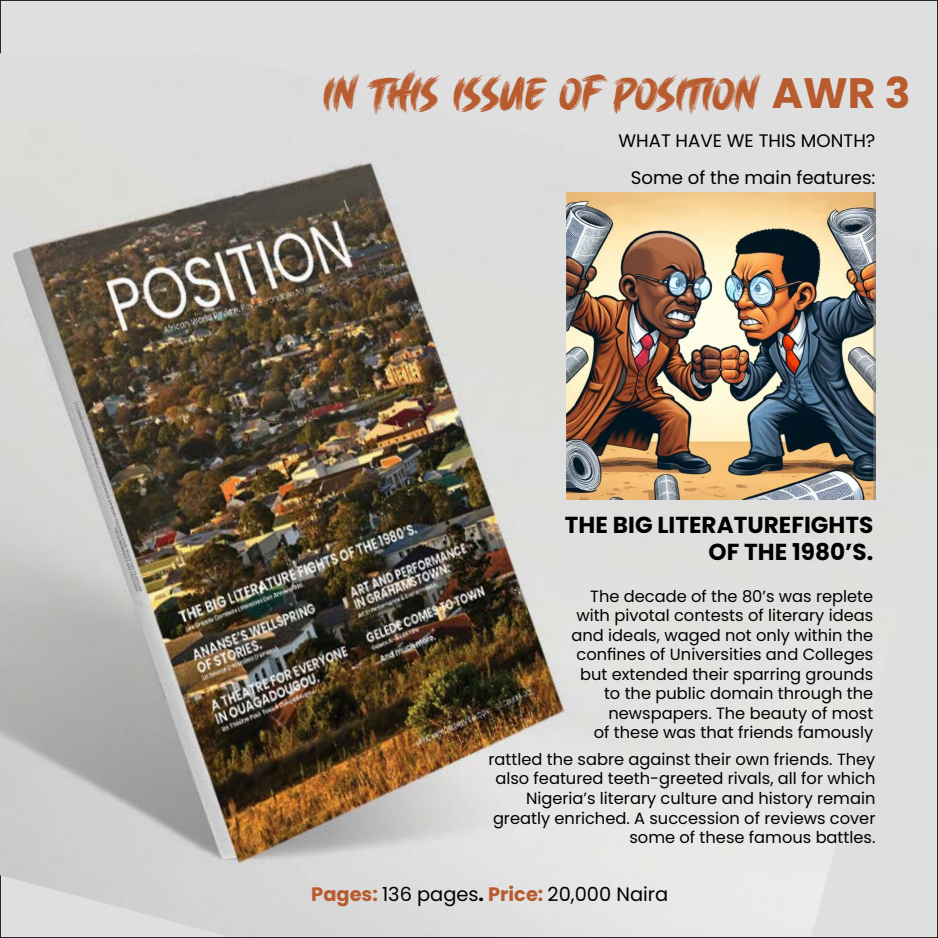
<style>
.page{position:relative;width:938px;height:938px;background:#fff}
.page>*{position:absolute;margin:0;border:0;box-sizing:border-box;transform-origin:0 0}
.t1{font:700 42.5px "Poppins";color:#b85b2e}
.t2{font:700 23.12px/27.8px "Poppins";color:#000;text-align:right}
.t3{font:22.5px "Brush King";color:#b85b2e}
.t4{font:19.38px "Poppins";color:#000}
.t5{font:18.12px "Poppins";color:#000}
.t6{font:16.25px/19.5px "Poppins";color:#000;text-align:right}
.s1{font-weight:700;color:#b85b2e}
.s2{font-weight:700}
</style>
<div class="page">
<div style="left:0;top:0;width:937px;height:937px;background:#dfdfdf"></div>
<img style="left:0;top:53px;width:876px;height:883px">
<img style="left:566px;top:192px;width:309px;height:307px">
<h3 class="t3" style="left:323px;top:81px;width:436px">IN THIS ISSUE OF POSITION</h3>
<p class="t5" style="left:618px;top:130px;width:258px">WHAT HAVE WE THIS MONTH?</p>
<h1 class="t1" style="left:771px;top:68px;width:140px">AWR 3</h1>
<p class="t5" style="left:631px;top:167px;width:246px">Some of the main features:</p>
<h2 class="t2" style="left:565px;top:511px;width:310px">THE BIG LITERATUREFIGHTS<br>OF THE 1980’S.</h2>
<p class="t6" style="left:571px;top:586px;width:303px">The decade of the 80’s was replete with pivotal contests of literary ideas and ideals, waged not only within the confines of Universities and Colleges but extended their sparring grounds to the public domain through the newspapers. The beauty of most<br>of these was that friends famously</p>
<p class="t6" style="left:488px;top:749px;width:388px">rattled the sabre against their own friends. They also featured teeth-greeted rivals, all for which Nigeria’s literary culture and history remain greatly enriched. A succession of reviews cover some of these famous battles.</p>
<p class="t4" style="left:311px;top:883px;width:358px"><span class="s1">Pages:</span> 136 pages<span class="s2">.</span> <span class="s1">Price:</span> 20,000 Naira</p>
</div>
